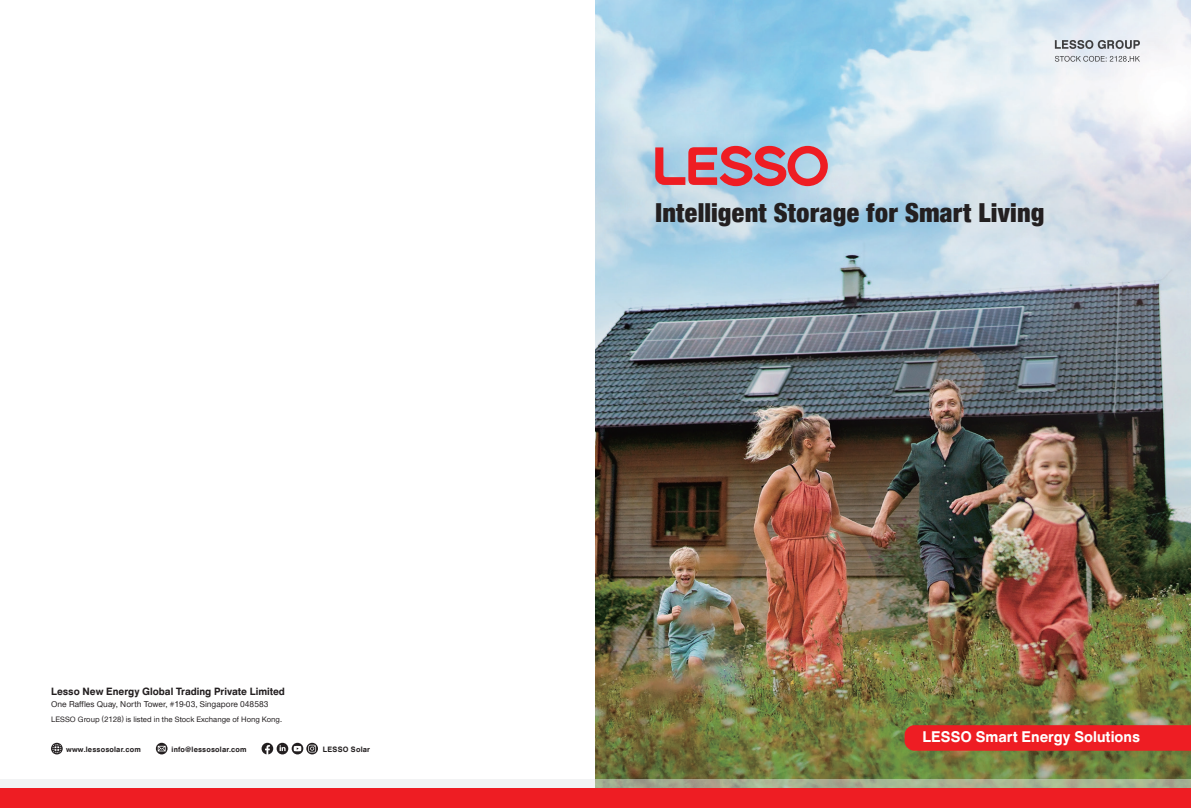
<style>
.page{position:relative;width:1191px;height:808px;background:#fff}
.page>*{position:absolute;margin:0;border:0;box-sizing:border-box;transform-origin:0 0}
.t1{font:900 28px "Nimbus San Nov Con";color:#231f20}
.t2{font:500 16px "Nimbus San No 5";color:#fff}
.t3{font:500 10.9px "Nimbus San No 5";color:#231f20}
.t4{font:500 8.8px "Nimbus Sans Novus";color:#231f20}
.t5{font:500 8.1px "Nimbus Sans Novus";color:#231f20}
.t6{font:500 8px "Nimbus San No 5";letter-spacing:.025em;color:#231f20}
</style>
<div class="page">
<img style="left:595px;top:0;width:596px;height:780px">
<svg style="left:655px;top:145px;width:173px;height:41px;background:#c57888"></svg>
<svg style="left:0;top:780px;width:1191px;height:8px"></svg>
<div style="left:0;top:788px;width:1191px;height:20px;background:#ee1d23"></div>
<svg style="left:156px;top:743px;width:11px;height:11px"></svg>
<svg style="left:51px;top:743px;width:12px;height:11px"></svg>
<svg style="left:261px;top:743px;width:57px;height:11px"></svg>
<svg style="left:1054px;top:40px;width:86px;height:9px"></svg>
<svg style="left:1054px;top:56px;width:86px;height:6px"></svg>
<svg style="left:904px;top:725px;width:287px;height:26px;background:#ea1f23"></svg>
<h3 class="t3" style="left:51px;top:683px;width:235px">Lesso New Energy Global Trading Private Limited</h3>
<p class="t4" style="left:51px;top:699px;width:219px">One Raffles Quay, North Tower, #19-03, Singapore 048583</p>
<p class="t6" style="left:66px;top:743px;width:76px">www.lessosolar.com</p>
<p class="t6" style="left:172px;top:743px;width:76px">info@lessosolar.com</p>
<p class="t6" style="left:323px;top:743px;width:49px">LESSO Solar</p>
<p class="t5" style="left:51px;top:714px;width:232px">LESSO Group (2128) is listed in the Stock Exchange of Hong Kong.</p>
<h1 class="t1" style="left:655px;top:193px;width:390px">Intelligent Storage for Smart Living</h1>
<h2 class="t2" style="left:922px;top:726px;width:219px">LESSO Smart Energy Solutions</h2>
</div>
